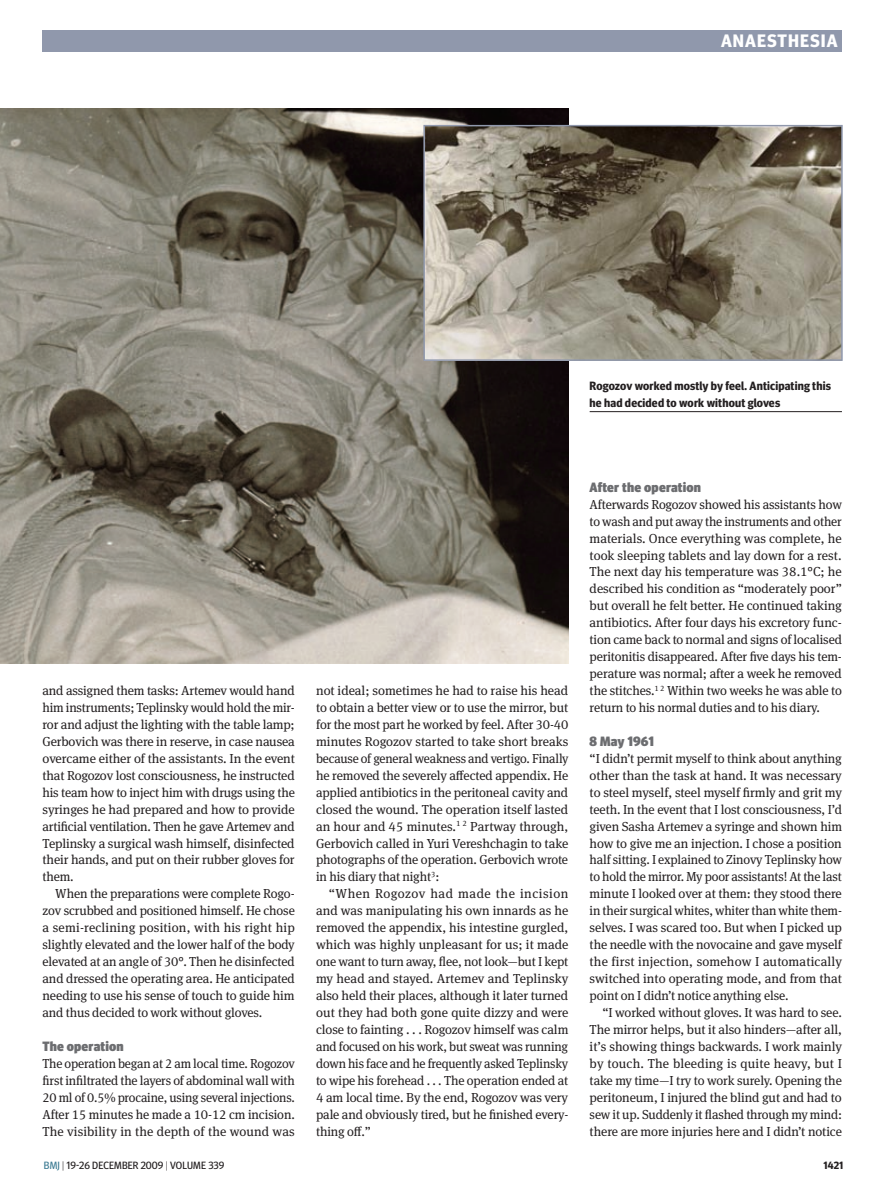
<style>
.page{position:relative;width:893px;height:1191px;background:#fff}
.page>*{position:absolute;margin:0;border:0;box-sizing:border-box;transform-origin:0 0}
.t1{font:700 18px "Meta Headline OT";letter-spacing:.06em;color:#fff}
.crosshead{font:900 13.5px "Meta Headline OT";letter-spacing:.015em;color:#6c6d70}
.body{font:13.05px/17px "Meta Serif Pro";letter-spacing:-.01em;color:#231f20;text-align:justify}
.body_3_col_indent{font:13.05px/17px "Meta Serif Pro";letter-spacing:-.01em;color:#231f20;text-align:justify}
.picture_caption{font:700 12px/17px "Meta Headline OT";letter-spacing:.01em;color:#231f20}
.t2{font:10.5px "Meta Headline OT";letter-spacing:.005em;color:#231f20}
.t3{font:700 10.5px "Meta Headline OT";color:#231f20}
.s1{color:#3c7b93}
.s2{font-weight:300}
</style>
<div class="page">
<div style="left:43px;top:30px;width:799px;height:21px;background:#9098ac"></div>
<img style="left:0;top:108px;width:568px;height:555px">
<img style="left:426px;top:128px;width:414px;height:230px">
<div style="left:423px;top:125px;width:420px;height:236px;border:2px solid #9098ac"></div>
<hr style="left:590px;top:411px;width:252px;height:1px;background:#231f20">
<p class="t1" style="left:721px;top:30px;width:116px">Anaesthesia</p>
<p class="picture_caption" style="left:590px;top:377px;width:243px">Rogozov worked mostly by feel. Anticipating this he had decided to work without gloves</p>
<p class="body_3_col_indent" style="left:43px;top:681px;width:254px">and assigned them tasks: Artemev would hand him instruments; Teplinsky would hold the mir&shy;ror and adjust the lighting with the table lamp; Gerbovich was there in reserve, in case nausea overcame either of the assistants. In the event that Rogozov lost consciousness, he instructed his team how to inject him with drugs using the syringes he had prepared and how to provide artificial ventilation. Then he gave Artemev and Teplinsky a surgical wash himself, disinfected their hands, and put on their rubber gloves for them.</p>
<p class="body_3_col_indent" style="left:43px;top:884px;width:254px;text-indent:13px">When the preparations were complete Rogo&shy;zov scrubbed and positioned himself. He chose a semi-reclining position, with his right hip slightly elevated and the lower half of the body elevated at an angle of 30°. Then he disinfected and dressed the operating area. He anticipated needing to use his sense of touch to guide him and thus decided to work without gloves.</p>
<p class="crosshead" style="left:43px;top:1038px;width:83px">The operation</p>
<p class="body" style="left:43px;top:1054px;width:254px">The operation began at 2 am local time. Rogozov first infiltrated the layers of abdominal wall with 20 ml of 0.5% procaine, using several injections.<br>After 15 minutes he made a 10-12 cm incision.<br>The visibility in the depth of the wound was</p>
<p class="body" style="left:316px;top:681px;width:254px">not ideal; sometimes he had to raise his head to obtain a better view or to use the mirror, but for the most part he worked by feel. After 30-40 minutes Rogozov started to take short breaks because of general weakness and vertigo. Finally he removed the severely affected appendix. He applied antibiotics in the peritoneal cavity and closed the wound. The operation itself lasted an hour and 45 minutes.<sup>1</sup> <sup>2</sup> Partway through, Gerbovich called in Yuri Vereshchagin to take photographs of the operation. Gerbovich wrote in his diary that night<sup>3</sup>:</p>
<p class="body_3_col_indent" style="left:316px;top:884px;width:254px;text-indent:13px">“When Rogozov had made the incision and was manipulating his own innards as he removed the appendix, his intestine gurgled, which was highly unpleasant for us; it made one want to turn away, flee, not look—but I kept my head and stayed. Artemev and Teplinsky also held their places, although it later turned out they had both gone quite dizzy and were close to fainting . . . Rogozov himself was calm and focused on his work, but sweat was running down his face and he frequently asked Teplinsky to wipe his forehead . . . The operation ended at 4 am local time. By the end, Rogozov was very pale and obviously tired, but he finished every&shy;thing off.”</p>
<p class="crosshead" style="left:590px;top:479px;width:113px">After the operation</p>
<p class="body" style="left:590px;top:495px;width:254px">Afterwards Rogozov showed his assistants how to wash and put away the instruments and other materials. Once everything was complete, he took sleeping tablets and lay down for a rest.<br>The next day his temperature was 38.1°C; he described his condition as “moderately poor” but overall he felt better. He continued taking antibiotics. After four days his excretory func&shy;tion came back to normal and signs of localised peritonitis disappeared. After five days his tem&shy;perature was normal; after a week he removed the stitches.<sup>1</sup> <sup>2</sup> Within two weeks he was able to return to his normal duties and to his diary.</p>
<p class="crosshead" style="left:590px;top:733px;width:66px">8 May 1961</p>
<p class="body" style="left:590px;top:749px;width:254px">“I didn’t permit myself to think about anything other than the task at hand. It was necessary to steel myself, steel myself firmly and grit my teeth. In the event that I lost consciousness, I’d given Sasha Artemev a syringe and shown him how to give me an injection. I chose a position half sitting. I explained to Zinovy Teplinsky how to hold the mirror. My poor assistants! At the last minute I looked over at them: they stood there in their surgical whites, whiter than white them&shy;selves. I was scared too. But when I picked up the needle with the novocaine and gave myself the first injection, somehow I automatically switched into operating mode, and from that point on I didn’t notice anything else.</p>
<p class="body_3_col_indent" style="left:590px;top:1003px;width:254px;text-indent:13px">“I worked without gloves. It was hard to see.<br>The mirror helps, but it also hinders—after all, it’s showing things backwards. I work mainly by touch. The bleeding is quite heavy, but I take my time—I try to work surely. Opening the peritoneum, I injured the blind gut and had to sew it up. Suddenly it flashed through my mind: there are more injuries here and I didn’t notice</p>
<p class="t2" style="left:44px;top:1159px;width:182px"><span class="s1">BMJ</span> <span class="s2">|</span> 19-26 DECEMBER 2009 <span class="s2">|</span> VOLUME 339</p>
<p class="t3" style="left:824px;top:1159px;width:21px">1421</p>
</div>
